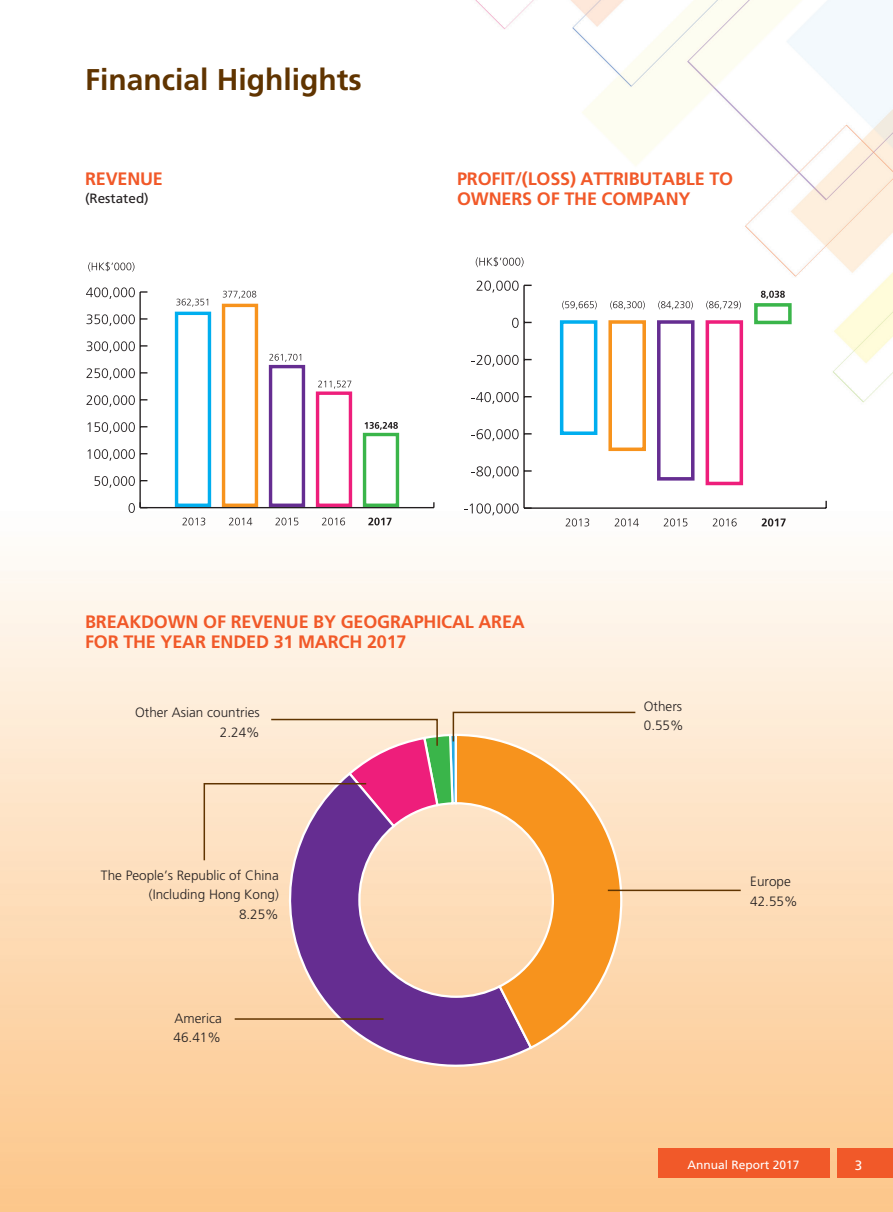
<style>
.page{position:relative;width:893px;height:1212px;background:#fff}
.page>*{position:absolute;margin:0;border:0;box-sizing:border-box;transform-origin:0 0}
.t1{font:700 30px "Frutiger LT Std";color:#603400}
.t2{font:700 18px/19.5px "Frutiger LT Std";letter-spacing:-.01em;color:#f15929}
.t3{font:300 13.5px/19.5px "Frutiger LT Std";color:#231f20}
.t4{font:13.5px "Frutiger LT Std";color:#231f20}
.t5{font:13.5px "Frutiger LT Std";color:#fff}
.t6{font:12px "Frutiger LT Std";color:#fff}
</style>
<div class="page">
<img style="left:0;top:0;width:893px;height:1212px">
<div style="left:658px;top:1148px;width:171px;height:30px;background:#f15929"></div>
<div style="left:838px;top:1148px;width:55px;height:30px;background:#f15929"></div>
<div style="left:363px;top:433px;width:36px;height:74px;background:#fff;border:3px solid #3ab54a"></div>
<div style="left:316px;top:391px;width:36px;height:116px;background:#fff;border:3px solid #ee1e7b"></div>
<div style="left:269px;top:365px;width:36px;height:142px;background:#fff;border:3px solid #652d91"></div>
<div style="left:222px;top:304px;width:36px;height:203px;background:#fff;border:3px solid #f7931d"></div>
<div style="left:175px;top:312px;width:36px;height:195px;background:#fff;border:3px solid #00aeef"></div>
<svg style="left:176px;top:299px;width:32px;height:8px"></svg>
<svg style="left:223px;top:291px;width:33px;height:8px"></svg>
<svg style="left:269px;top:354px;width:32px;height:8px"></svg>
<svg style="left:318px;top:381px;width:33px;height:8px"></svg>
<svg style="left:365px;top:422px;width:33px;height:8px"></svg>
<hr style="left:140px;top:507px;width:294px;height:1px;background:#231f20">
<hr style="left:139px;top:292px;width:2px;height:216px;background:#231f20">
<svg style="left:129px;top:502px;width:18px;height:11px"></svg>
<svg style="left:95px;top:476px;width:52px;height:12px"></svg>
<svg style="left:87px;top:449px;width:60px;height:12px"></svg>
<svg style="left:87px;top:422px;width:60px;height:12px"></svg>
<svg style="left:86px;top:395px;width:61px;height:12px"></svg>
<svg style="left:86px;top:368px;width:61px;height:12px"></svg>
<svg style="left:86px;top:341px;width:61px;height:12px"></svg>
<svg style="left:86px;top:314px;width:61px;height:12px"></svg>
<svg style="left:86px;top:287px;width:61px;height:12px"></svg>
<svg style="left:182px;top:518px;width:23px;height:7px"></svg>
<svg style="left:229px;top:518px;width:23px;height:7px"></svg>
<svg style="left:275px;top:518px;width:23px;height:7px"></svg>
<svg style="left:322px;top:518px;width:23px;height:7px"></svg>
<svg style="left:368px;top:518px;width:23px;height:7px"></svg>
<svg style="left:88px;top:262px;width:46px;height:10px"></svg>
<hr style="left:524px;top:507px;width:302px;height:2px;background:#231f20">
<svg style="left:825px;top:501px;width:2px;height:7px"></svg>
<svg style="left:562px;top:301px;width:35px;height:9px"></svg>
<svg style="left:610px;top:301px;width:35px;height:9px"></svg>
<svg style="left:658px;top:301px;width:35px;height:9px"></svg>
<svg style="left:706px;top:301px;width:35px;height:9px"></svg>
<svg style="left:761px;top:291px;width:24px;height:8px"></svg>
<div style="left:754px;top:303px;width:38px;height:21px;background:#fff;border:4px solid #3ab54a"></div>
<div style="left:706px;top:320px;width:37px;height:165px;background:#fff;border:4px solid #ee1e7b"></div>
<div style="left:657px;top:320px;width:37px;height:161px;background:#fff;border:4px solid #652d91"></div>
<div style="left:608px;top:320px;width:38px;height:131px;background:#fff;border:4px solid #f7931d"></div>
<div style="left:560px;top:320px;width:37px;height:115px;background:#fff;border:4px solid #00aeef"></div>
<hr style="left:523px;top:285px;width:2px;height:223px;background:#231f20">
<svg style="left:464px;top:503px;width:68px;height:12px"></svg>
<svg style="left:472px;top:466px;width:60px;height:12px"></svg>
<svg style="left:472px;top:429px;width:60px;height:12px"></svg>
<svg style="left:472px;top:392px;width:60px;height:12px"></svg>
<svg style="left:472px;top:355px;width:60px;height:12px"></svg>
<svg style="left:512px;top:318px;width:20px;height:10px"></svg>
<svg style="left:476px;top:281px;width:56px;height:12px"></svg>
<svg style="left:476px;top:257px;width:48px;height:10px"></svg>
<svg style="left:566px;top:518px;width:23px;height:8px"></svg>
<svg style="left:615px;top:518px;width:24px;height:8px"></svg>
<svg style="left:664px;top:518px;width:23px;height:8px"></svg>
<svg style="left:713px;top:518px;width:24px;height:8px"></svg>
<svg style="left:762px;top:518px;width:24px;height:8px"></svg>
<svg style="left:273px;top:1020px;width:261px;height:47px;background:#bf909f"></svg>
<svg style="left:454px;top:1020px;width:169px;height:31px;background:#be888d"></svg>
<svg style="left:203px;top:711px;width:539px;height:309px;background:#e7bba2"></svg>
<h1 class="t1" style="left:85px;top:62px;width:278px">Financial Highlights</h1>
<p class="t2" style="left:85px;top:169px;width:79px">REVENUE</p>
<p class="t4" style="left:85px;top:190px;width:65px">(Restated)</p>
<p class="t2" style="left:457px;top:169px;width:278px">PROFIT/(LOSS) ATTRIBUTABLE TO<br>OWNERS OF THE COMPANY</p>
<p class="t2" style="left:85px;top:612px;width:441px">BREAKDOWN OF REVENUE BY GEOGRAPHICAL AREA<br>FOR THE YEAR ENDED 31 MARCH 2017</p>
<p class="t3" style="left:135px;top:703px;width:126px;text-align:right">Other Asian countries<br>2.24%</p>
<p class="t3" style="left:101px;top:865px;width:179px;text-align:right">The People’s Republic of China (Including Hong Kong)<br>8.25%</p>
<p class="t3" style="left:174px;top:1008px;width:50px">America<br>46.41%</p>
<p class="t3" style="left:644px;top:696px;width:41px">Others<br>0.55%</p>
<p class="t3" style="left:750px;top:872px;width:49px">Europe<br>42.55%</p>
<p class="t6" style="left:688px;top:1157px;width:114px">Annual Report 2017</p>
<p class="t5" style="left:855px;top:1157px;width:9px">3</p>
</div>
